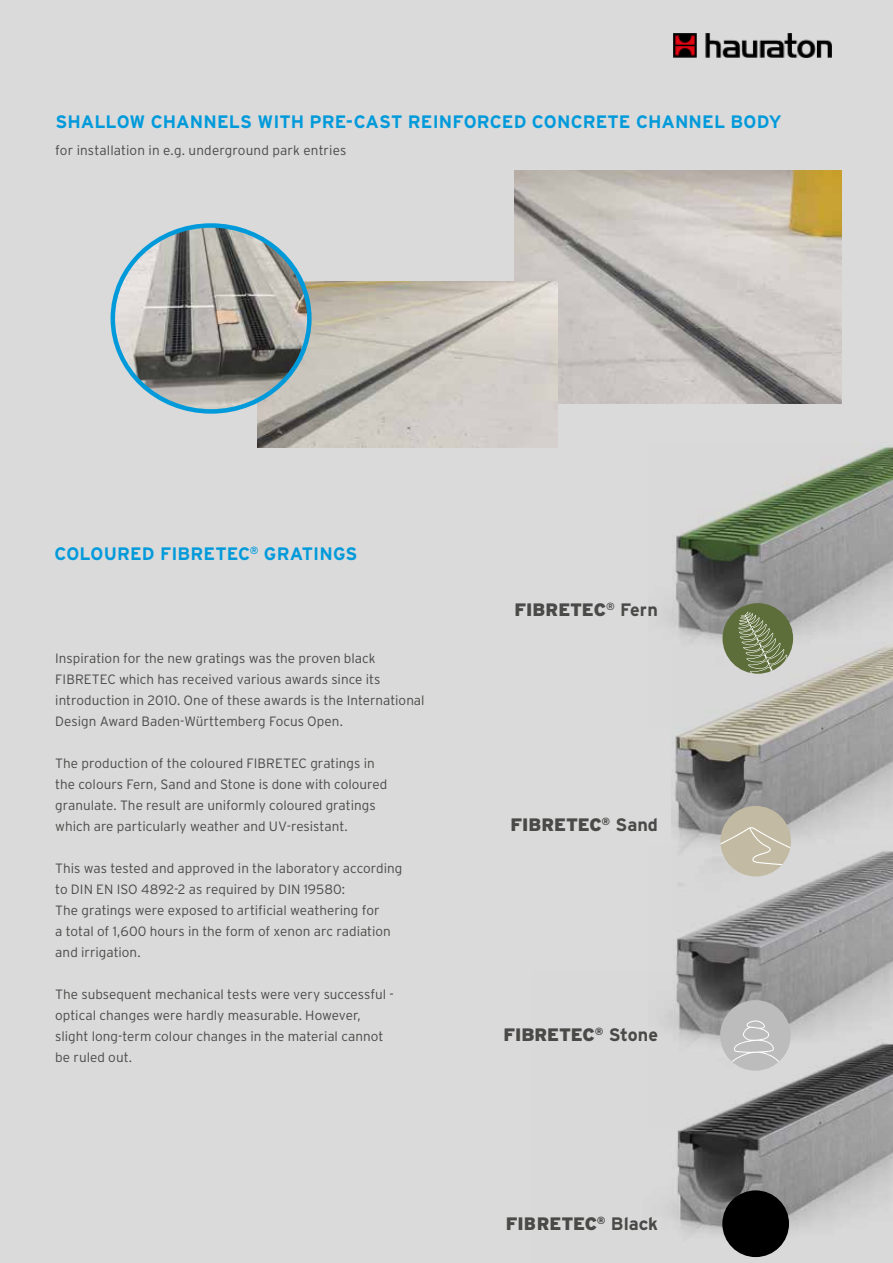
<style>
.page{position:relative;width:893px;height:1263px;background:#dadada}
.page>*{position:absolute;margin:0;border:0;box-sizing:border-box;transform-origin:0 0}
.t1{font:700 18px "Interstate Pl";color:#009ada}
.t2{font:900 18px "Interstate Pl";letter-spacing:-.01em;color:#4a4a49}
.t3{font:300 13.5px/21px "Interstate Pl";color:#4a4a49}
.s1{font-weight:700}
</style>
<div class="page">
<img style="left:514px;top:170px;width:328px;height:234px">
<img style="left:257px;top:282px;width:300px;height:166px">
<img style="left:113px;top:225px;width:196px;height:186px">
<div style="left:111px;top:223px;width:201px;height:191px;border:4px solid #009ada;border-radius:50%"></div>
<img style="left:669px;top:446px;width:224px;height:196px">
<img style="left:671px;top:642px;width:222px;height:204px">
<img style="left:672px;top:1128px;width:221px;height:130px">
<div style="left:722px;top:603px;width:71px;height:71px;background:#5d6e3a;border-radius:50%"></div>
<svg style="left:738px;top:611px;width:53px;height:63px"></svg>
<img style="left:666px;top:846px;width:227px;height:282px">
<div style="left:720px;top:806px;width:71px;height:70px;background:#c2baa2;border-radius:50%"></div>
<svg style="left:720px;top:822px;width:71px;height:54px"></svg>
<div style="left:720px;top:1000px;width:71px;height:71px;background:#bcbcbc;border-radius:50%"></div>
<svg style="left:729px;top:1020px;width:51px;height:51px"></svg>
<img style="left:674px;top:33px;width:158px;height:24px">
<h1 class="t1" style="left:55px;top:112px;width:728px">SHALLOW CHANNELS WITH PRE-CAST REINFORCED CONCRETE CHANNEL BODY</h1>
<p class="t3" style="left:55px;top:140px;width:293px">for installation in e.g. underground park entries</p>
<h1 class="t1" style="left:54px;top:544px;width:305px">COLOURED FIBRETEC<sup>®</sup> GRATINGS</h1>
<p class="t3" style="left:55px;top:648px;width:371px">Inspiration for the new gratings was the proven black FIBRETEC which has received various awards since its introduction in 2010. One of these awards is the International Design Award Baden-Württemberg Focus Open.</p>
<p class="t3" style="left:55px;top:753px;width:334px">The production of the coloured FIBRETEC gratings in the colours Fern, Sand and Stone is done with coloured granulate. The result are uniformly coloured gratings which are particularly weather and UV-resistant.</p>
<p class="t3" style="left:55px;top:858px;width:349px">This was tested and approved in the laboratory according to DIN EN ISO 4892-2 as required by DIN 19580:<br>The gratings were exposed to artificial weathering for<br>a total of 1,600 hours in the form of xenon arc radiation and irrigation.</p>
<p class="t3" style="left:55px;top:984px;width:340px">The subsequent mechanical tests were very successful - optical changes were hardly measurable. However, slight long-term colour changes in the material cannot be ruled out.</p>
<h1 class="t2" style="left:515px;top:599px;width:145px">FIBRETEC<sup>®</sup> <span class="s1">Fern</span></h1>
<h1 class="t2" style="left:510px;top:814px;width:149px">FIBRETEC<sup>®</sup> <span class="s1">Sand</span></h1>
<h1 class="t2" style="left:504px;top:1024px;width:156px">FIBRETEC<sup>®</sup> <span class="s1">Stone</span></h1>
<h1 class="t2" style="left:506px;top:1213px;width:154px">FIBRETEC<sup>®</sup> <span class="s1">Black</span></h1>
</div>
